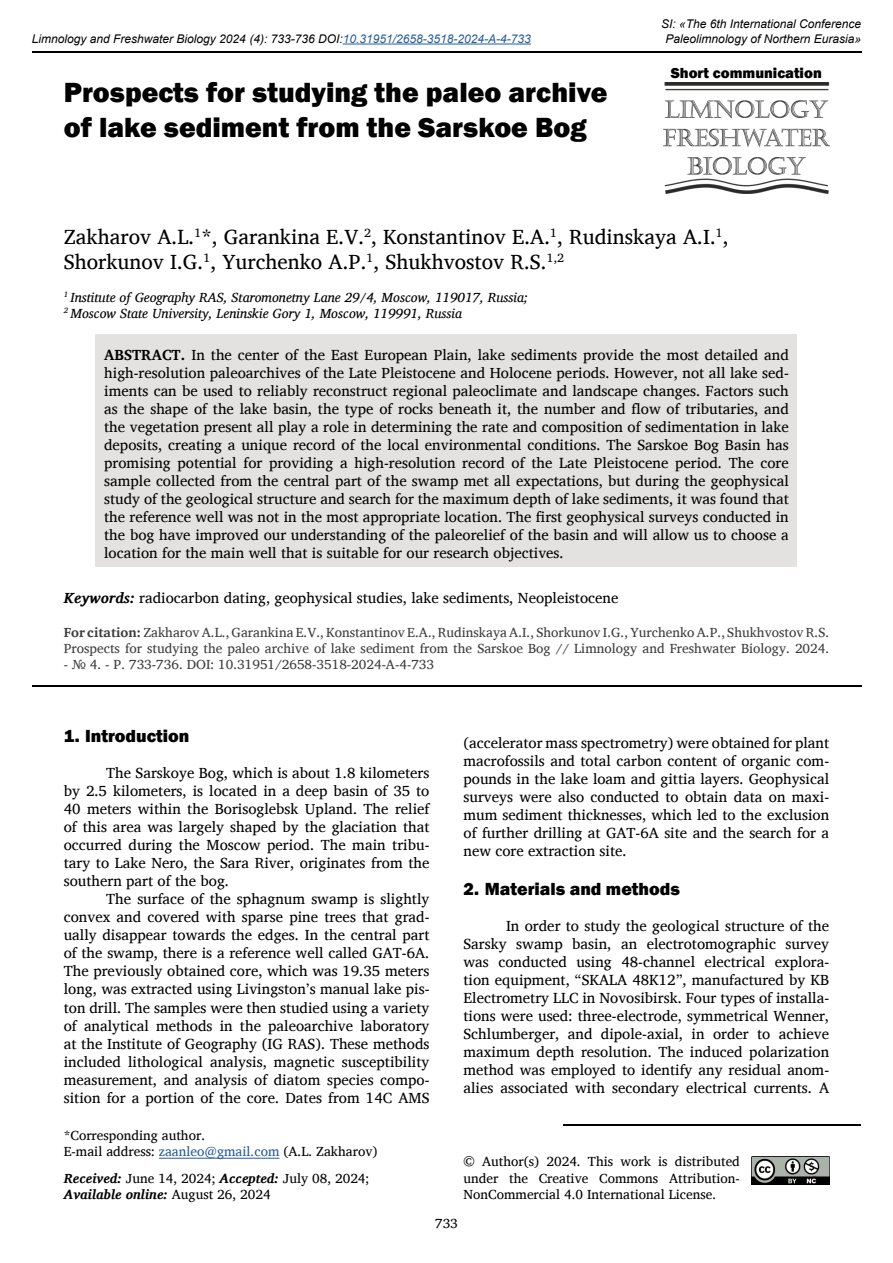
<style>
.page{position:relative;width:893px;height:1263px;background:#fff}
.page>*{position:absolute;margin:0;border:0;box-sizing:border-box;transform-origin:0 0}
.t1{font:800 28.5px/34.2px "Franklin Gothic";color:#000}
.t2{font:21px/25.2px "Charis SIL";color:#000}
.t3{font:800 18px "Franklin Gothic";color:#000}
.t4{font:15px/18px "Charis SIL";color:#000;text-align:justify}
.t5{font:800 15px "Franklin Gothic";color:#000}
.t6{font:13.5px/16.2px "Charis SIL";color:#3c3c3b}
.t7{font:13.5px/16.2px "Charis SIL";color:#000}
.t8{font:italic 13.5px/16.2px "Charis SIL";color:#000}
.t9{font:italic 12px/14.4px "Arial";color:#000;text-align:center}
.s1{color:#275b9b}
.s2{font-weight:700}
.s3{font-weight:700;font-style:italic}
</style>
<div class="page">
<hr style="left:32px;top:51px;width:829px;height:2px;background:#000">
<hr style="left:563px;top:1124px;width:298px;height:1px;background:#000">
<img style="left:663px;top:82px;width:166px;height:112px">
<img style="left:751px;top:1157px;width:78px;height:27px">
<hr style="left:343px;top:44px;width:188px;height:1px;background:#275b9b">
<div style="left:96px;top:334px;width:701px;height:233px;background:#e3e2e1"></div>
<hr style="left:159px;top:1158px;width:120px;height:1px;background:#275b9b">
<hr style="left:32px;top:686px;width:829px;height:1px;background:#000">
<p class="t9" style="left:32px;top:32px;width:500px">Limnology and Freshwater Biology 2024 (4): 733-736 DOI:<span class="s1">10.31951/2658-3518-2024-A-4-733</span></p>
<h1 class="t1" style="left:64px;top:76px;width:545px">Prospects for studying the paleo archive of lake sediment from the Sarskoe Bog</h1>
<p class="t9" style="left:661px;top:17px;width:201px">SI: «The 6th International Conference<br>Paleolimnology of Northern Eurasia»</p>
<p class="t5" style="left:671px;top:63px;width:153px">Short communication</p>
<h2 class="t2" style="left:64px;top:224px;width:666px">Zakharov A.L.<sup>1</sup>*, Garankina E.V.<sup>2</sup>, Konstantinov E.A.<sup>1</sup>, Rudinskaya A.I.<sup>1</sup>,<br>Shorkunov I.G.<sup>1</sup>, Yurchenko A.P.<sup>1</sup>, Shukhvostov R.S.<sup>1,2</sup></h2>
<p class="t8" style="left:64px;top:289px;width:466px"><sup>1</sup> Institute of Geography RAS, Staromonetny Lane 29/4, Moscow, 119017, Russia;<br><sup>2</sup> Moscow State University, Leninskie Gory 1, Moscow, 119991, Russia</p>
<p class="t4" style="left:104px;top:346px;width:686px"><span class="s2">ABSTRACT.</span> In the center of the East European Plain, lake sediments provide the most detailed and high-resolution paleoarchives of the Late Pleistocene and Holocene periods. However, not all lake sed&shy;iments can be used to reliably reconstruct regional paleoclimate and landscape changes. Factors such as the shape of the lake basin, the type of rocks beneath it, the number and flow of tributaries, and the vegetation present all play a role in determining the rate and composition of sedimentation in lake deposits, creating a unique record of the local environmental conditions. The Sarskoe Bog Basin has promising potential for providing a high-resolution record of the Late Pleistocene period. The core sample collected from the central part of the swamp met all expectations, but during the geophysical study of the geological structure and search for the maximum depth of lake sediments, it was found that the reference well was not in the most appropriate location. The first geophysical surveys conducted in the bog have improved our understanding of the paleorelief of the basin and will allow us to choose a location for the main well that is suitable for our research objectives.</p>
<p class="t4" style="left:64px;top:589px;width:556px"><span class="s3">Keywords:</span> radiocarbon dating, geophysical studies, lake sediments, Neopleistocene</p>
<p class="t6" style="left:64px;top:624px;width:767px"><span class="s2">For citation:</span> Zakharov A.L., Garankina E.V., Konstantinov E.A., Rudinskaya A.I., Shorkunov I.G., Yurchenko A.P., Shukhvostov R.S.<br>Prospects for studying the paleo archive of lake sediment from the Sarskoe Bog // Limnology and Freshwater Biology. 2024.</p>
<p class="t6" style="left:64px;top:657px;width:372px">- № 4. - P. 733-736. DOI: 10.31951/2658-3518-2024-A-4-733</p>
<p class="t3" style="left:64px;top:725px;width:127px">1. Introduction</p>
<p class="t4" style="left:64px;top:764px;width:367px;text-indent:43px">The Sarskoye Bog, which is about 1.8 kilometers by 2.5 kilometers, is located in a deep basin of 35 to 40 meters within the Borisoglebsk Upland. The relief of this area was largely shaped by the glaciation that occurred during the Moscow period. The main tribu&shy;tary to Lake Nero, the Sara River, originates from the southern part of the bog.</p>
<p class="t4" style="left:64px;top:890px;width:367px;text-indent:43px">The surface of the sphagnum swamp is slightly convex and covered with sparse pine trees that grad&shy;ually disappear towards the edges. In the central part of the swamp, there is a reference well called GAT-6A.<br>The previously obtained core, which was 19.35 meters long, was extracted using Livingston’s manual lake pis&shy;ton drill. The samples were then studied using a variety of analytical methods in the paleoarchive laboratory at the Institute of Geography (IG RAS). These methods included lithological analysis, magnetic susceptibility measurement, and analysis of diatom species compo&shy;sition for a portion of the core. Dates from 14C AMS</p>
<p class="t7" style="left:64px;top:1127px;width:315px">*Corresponding author.<br>E-mail address: <span class="s1">zaanleo@gmail.com</span> (A.L. Zakharov)</p>
<p class="t7" style="left:64px;top:1170px;width:307px"><span class="s3">Received:</span> June 14, 2024; <span class="s3">Accepted:</span> July 08, 2024;<br><span class="s3">Available online:</span> August 26, 2024</p>
<p class="t4" style="left:463px;top:734px;width:367px">(accelerator mass spectrometry) were obtained for plant macrofossils and total carbon content of organic com&shy;pounds in the lake loam and gittia layers. Geophysical surveys were also conducted to obtain data on maxi&shy;mum sediment thicknesses, which led to the exclusion of further drilling at GAT-6A site and the search for a new core extraction site.</p>
<p class="t3" style="left:463px;top:878px;width:218px">2. Materials and methods</p>
<p class="t4" style="left:463px;top:917px;width:367px;text-indent:43px">In order to study the geological structure of the Sarsky swamp basin, an electrotomographic survey was conducted using 48-channel electrical explora&shy;tion equipment, “SKALA 48K12”, manufactured by KB Electrometry LLC in Novosibirsk. Four types of installa&shy;tions were used: three-electrode, symmetrical Wenner, Schlumberger, and dipole-axial, in order to achieve maximum depth resolution. The induced polarization method was employed to identify any residual anom&shy;alies associated with secondary electrical currents. A</p>
<p class="t7" style="left:463px;top:1154px;width:278px;text-align:justify">© Author(s) 2024. This work is distributed under the Creative Commons Attribution-NonCommercial 4.0 International License.</p>
<p class="t7" style="left:435px;top:1215px;width:24px">733</p>
</div>
